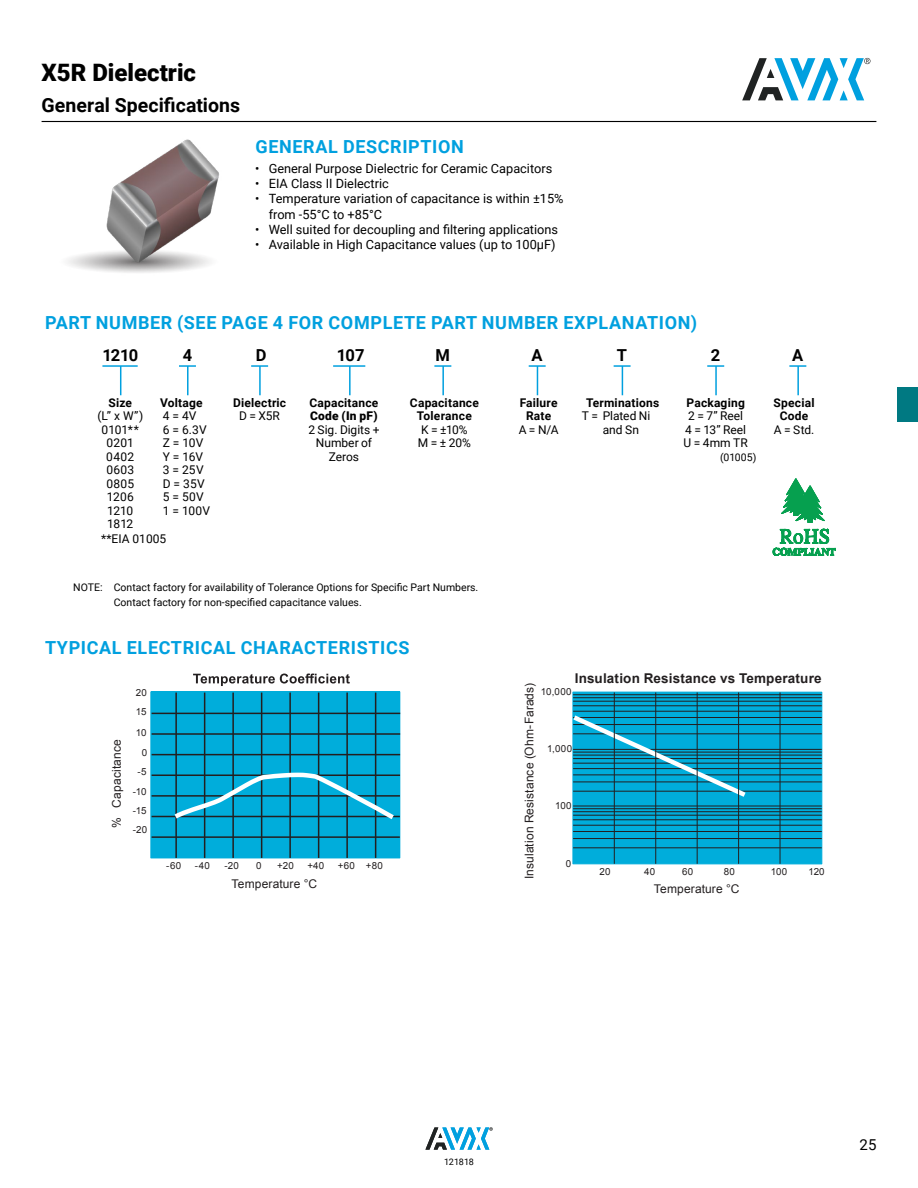
<style>
.page{position:relative;width:918px;height:1188px;background:#fff}
.page>*{position:absolute;margin:0;border:0;box-sizing:border-box;transform-origin:0 0}
.t1{font:900 24px "Roboto";color:#000}
.t2{font:700 19.5px "Roboto";color:#000}
.t3{font:700 18px "Roboto";letter-spacing:.035em;color:#00a0df}
.t4{font:700 16.5px "Roboto";letter-spacing:-.045em;color:#000}
.t5{font:15px "Roboto";color:#000}
.t6{font:700 13.5px "Arial";letter-spacing:.01em;color:#231f20}
.t7{font:12.75px/15.3px "Roboto";color:#000}
.t8{font:12px/13.5px "Roboto";color:#000;text-align:center}
.t9{font:700 12px/13.5px "Roboto";letter-spacing:.015em;color:#000;text-align:center}
.t10{font:12px "Arial";letter-spacing:.01em;color:#231f20}
.t11{font:900 12px "Roboto";letter-spacing:.02em;color:#000}
.t12{font:10.5px/15px "Roboto";color:#000}
.t13{font:9.75px/18.8px "Arial";letter-spacing:.02em;color:#231f20}
.t14{font:9px "Roboto";letter-spacing:-.025em;color:#000}
</style>
<div class="page">
<hr style="left:42px;top:121px;width:834px;height:1px;background:#000">
<svg style="left:425px;top:1127px;width:68px;height:23px"></svg>
<div style="left:897px;top:388px;width:21px;height:34px;background:#007982"></div>
<hr style="left:102px;top:365px;width:36px;height:2px;background:#00a0df">
<svg style="left:120px;top:367px;width:1px;height:28px"></svg>
<svg style="left:179px;top:365px;width:17px;height:2px"></svg>
<hr style="left:187px;top:366px;width:2px;height:29px;background:#00a0df">
<svg style="left:251px;top:365px;width:17px;height:2px"></svg>
<hr style="left:259px;top:366px;width:2px;height:29px;background:#00a0df">
<svg style="left:434px;top:365px;width:17px;height:2px"></svg>
<hr style="left:442px;top:366px;width:2px;height:29px;background:#00a0df">
<svg style="left:529px;top:365px;width:17px;height:30px"></svg>
<svg style="left:707px;top:365px;width:17px;height:2px"></svg>
<hr style="left:715px;top:366px;width:2px;height:29px;background:#00a0df">
<svg style="left:614px;top:365px;width:17px;height:30px"></svg>
<hr style="left:333px;top:365px;width:32px;height:2px;background:#00a0df">
<hr style="left:349px;top:366px;width:2px;height:29px;background:#00a0df">
<svg style="left:742px;top:58px;width:128px;height:498px"></svg>
<img style="left:41px;top:120px;width:197px;height:153px">
<div style="left:151px;top:692px;width:249px;height:166px;background:#00addb"></div>
<hr style="left:375px;top:693px;width:1px;height:165px;background:#231f20">
<hr style="left:346px;top:693px;width:2px;height:165px;background:#231f20">
<hr style="left:318px;top:693px;width:1px;height:165px;background:#231f20">
<hr style="left:289px;top:693px;width:2px;height:165px;background:#231f20">
<hr style="left:261px;top:693px;width:1px;height:165px;background:#231f20">
<hr style="left:232px;top:693px;width:2px;height:165px;background:#231f20">
<hr style="left:204px;top:693px;width:1px;height:165px;background:#231f20">
<hr style="left:175px;top:693px;width:2px;height:165px;background:#231f20">
<hr style="left:152px;top:713px;width:248px;height:1px;background:#231f20">
<hr style="left:152px;top:733px;width:248px;height:2px;background:#231f20">
<hr style="left:152px;top:754px;width:248px;height:1px;background:#231f20">
<hr style="left:152px;top:775px;width:248px;height:1px;background:#231f20">
<hr style="left:152px;top:795px;width:248px;height:2px;background:#231f20">
<hr style="left:152px;top:816px;width:248px;height:1px;background:#231f20">
<hr style="left:152px;top:836px;width:248px;height:2px;background:#231f20">
<svg style="left:171px;top:770px;width:228px;height:54px"></svg>
<svg style="left:575px;top:695px;width:245px;height:167px;background:#01a4cf"></svg>
<div style="left:573px;top:692px;width:249px;height:172px;border:1px solid #00addb"></div>
<hr style="left:573px;top:694px;width:249px;height:1px;background:#231f20">
<hr style="left:573px;top:697px;width:249px;height:1px;background:#231f20">
<hr style="left:573px;top:701px;width:249px;height:1px;background:#231f20">
<hr style="left:573px;top:705px;width:249px;height:1px;background:#231f20">
<hr style="left:573px;top:711px;width:249px;height:1px;background:#231f20">
<hr style="left:573px;top:717px;width:249px;height:1px;background:#231f20">
<hr style="left:573px;top:724px;width:249px;height:1px;background:#231f20">
<hr style="left:573px;top:733px;width:249px;height:1px;background:#231f20">
<hr style="left:573px;top:749px;width:249px;height:1px;background:#231f20">
<hr style="left:573px;top:752px;width:249px;height:1px;background:#231f20">
<hr style="left:573px;top:755px;width:249px;height:1px;background:#231f20">
<hr style="left:573px;top:758px;width:249px;height:1px;background:#231f20">
<hr style="left:573px;top:763px;width:249px;height:1px;background:#231f20">
<hr style="left:573px;top:768px;width:249px;height:1px;background:#231f20">
<hr style="left:573px;top:775px;width:249px;height:1px;background:#231f20">
<hr style="left:573px;top:782px;width:249px;height:1px;background:#231f20">
<hr style="left:573px;top:791px;width:249px;height:1px;background:#231f20">
<hr style="left:573px;top:806px;width:249px;height:1px;background:#231f20">
<hr style="left:573px;top:808px;width:249px;height:1px;background:#231f20">
<hr style="left:573px;top:811px;width:249px;height:1px;background:#231f20">
<hr style="left:573px;top:815px;width:249px;height:1px;background:#231f20">
<hr style="left:573px;top:819px;width:249px;height:1px;background:#231f20">
<hr style="left:573px;top:825px;width:249px;height:1px;background:#231f20">
<hr style="left:573px;top:831px;width:249px;height:1px;background:#231f20">
<hr style="left:573px;top:838px;width:249px;height:1px;background:#231f20">
<hr style="left:573px;top:847px;width:249px;height:1px;background:#231f20">
<svg style="left:572px;top:712px;width:179px;height:89px;background:#129ec4"></svg>
<hr style="left:614px;top:692px;width:1px;height:172px;background:#231f20">
<hr style="left:655px;top:692px;width:1px;height:172px;background:#231f20">
<hr style="left:697px;top:692px;width:1px;height:172px;background:#231f20">
<hr style="left:738px;top:692px;width:1px;height:172px;background:#231f20">
<hr style="left:780px;top:692px;width:1px;height:172px;background:#231f20">
<svg style="left:193px;top:674px;width:157px;height:12px"></svg>
<h1 class="t1" style="left:42px;top:56px;width:156px">X5R Dielectric</h1>
<h2 class="t2" style="left:42px;top:92px;width:200px">General Specifications</h2>
<h3 class="t3" style="left:256px;top:134px;width:210px">GENERAL DESCRIPTION</h3>
<p class="t7" style="left:255px;top:160px;width:299px">• General Purpose Dielectric for Ceramic Capacitors</p>
<p class="t7" style="left:255px;top:176px;width:135px">• EIA Class II Dielectric</p>
<p class="t7" style="left:269px;top:191px;width:296px;text-indent:-14px">• Temperature variation of capacitance is within ±15% from -55°C to +85°C</p>
<p class="t7" style="left:255px;top:221px;width:304px">• Well suited for decoupling and filtering applications</p>
<p class="t7" style="left:255px;top:237px;width:302px">• Available in High Capacitance values (up to 100μF)</p>
<h3 class="t3" style="left:45px;top:310px;width:654px">PART NUMBER (SEE PAGE 4 FOR COMPLETE PART NUMBER EXPLANATION)</h3>
<p class="t4" style="left:102px;top:344px;width:37px">1210</p>
<p class="t4" style="left:183px;top:344px;width:11px">4</p>
<p class="t4" style="left:256px;top:344px;width:12px">D</p>
<p class="t4" style="left:337px;top:344px;width:29px">107</p>
<p class="t4" style="left:436px;top:344px;width:16px">M</p>
<p class="t4" style="left:532px;top:344px;width:13px">A</p>
<p class="t4" style="left:617px;top:344px;width:12px">T</p>
<p class="t4" style="left:711px;top:344px;width:11px">2</p>
<p class="t4" style="left:792px;top:344px;width:13px">A</p>
<p class="t9" style="left:109px;top:395px;width:25px">Size</p>
<p class="t8" style="left:97px;top:409px;width:48px">(L” x W”)<br>0101**<br>0201<br>0402<br>0603<br>0805<br>1206<br>1210<br>1812</p>
<p class="t9" style="left:160px;top:395px;width:44px">Voltage</p>
<p class="t8" style="left:163px;top:409px;width:49px;text-align:left">4 = 4V<br>6 = 6.3V<br>Z = 10V<br>Y = 16V<br>3 = 25V<br>D = 35V<br>5 = 50V<br>1 = 100V</p>
<p class="t9" style="left:233px;top:395px;width:55px">Dielectric</p>
<p class="t8" style="left:239px;top:409px;width:42px">D = X5R</p>
<p class="t9" style="left:774px;top:395px;width:42px">Special<br>Code</p>
<p class="t8" style="left:774px;top:422px;width:42px">A = Std.</p>
<p class="t9" style="left:310px;top:395px;width:70px">Capacitance</p>
<p class="t11" style="left:310px;top:407px;width:69px">Code (In pF)</p>
<p class="t8" style="left:308px;top:422px;width:73px">2 Sig. Digits +<br>Number of<br>Zeros</p>
<p class="t9" style="left:520px;top:395px;width:39px">Failure<br>Rate</p>
<p class="t8" style="left:519px;top:422px;width:41px">A = N/A</p>
<p class="t9" style="left:586px;top:395px;width:75px">Terminations</p>
<p class="t8" style="left:603px;top:409px;width:49px;text-align:left;text-indent:-21px">T = Plated Ni and Sn</p>
<p class="t9" style="left:687px;top:395px;width:60px">Packaging</p>
<p class="t8" style="left:684px;top:409px;width:66px">2 = 7” Reel<br>4 = 13” Reel<br>U = 4mm TR</p>
<p class="t12" style="left:720px;top:449px;width:38px">(01005)</p>
<p class="t9" style="left:410px;top:395px;width:70px">Capacitance<br>Tolerance</p>
<p class="t8" style="left:418px;top:422px;width:55px;text-align:left">K = ±10%<br>M = ± 20%</p>
<p class="t8" style="left:101px;top:531px;width:67px">**EIA 01005</p>
<p class="t12" style="left:114px;top:580px;width:366px;text-indent:-40px">NOTE: Contact factory for availability of Tolerance Options for Specific Part Numbers.<br>Contact factory for non-specified capacitance values.</p>
<h3 class="t3" style="left:45px;top:635px;width:366px">TYPICAL ELECTRICAL CHARACTERISTICS</h3>
<p class="t10" style="left:109px;top:828px;width:90px;rotate:-90deg">% Capacitance</p>
<p class="t13" style="left:136px;top:684px;width:13px">20<br>15</p>
<p class="t13" style="left:136px;top:722px;width:13px;line-height:20.2px;text-align:right">10<br>0</p>
<p class="t13" style="left:133px;top:761px;width:15px;line-height:20.2px;text-align:center">-5 -10</p>
<p class="t13" style="left:133px;top:801px;width:16px">-15 -20</p>
<p class="t13" style="left:166px;top:857px;width:17px">-60</p>
<p class="t13" style="left:195px;top:857px;width:16px">-40</p>
<p class="t13" style="left:224px;top:857px;width:16px">-20</p>
<p class="t13" style="left:256px;top:857px;width:7px">0</p>
<p class="t13" style="left:277px;top:857px;width:18px">+20</p>
<p class="t13" style="left:307px;top:857px;width:18px">+40</p>
<p class="t13" style="left:338px;top:857px;width:46px">+60 +80</p>
<p class="t10" style="left:231px;top:876px;width:87px">Temperature °C</p>
<p class="t6" style="left:575px;top:670px;width:248px">Insulation Resistance vs Temperature</p>
<p class="t10" style="left:521px;top:879px;width:197px;rotate:-90deg">Insulation Resistance (Ohm-Farads)</p>
<p class="t13" style="left:541px;top:682px;width:32px">10,000</p>
<p class="t13" style="left:547px;top:740px;width:27px">1,000</p>
<p class="t13" style="left:555px;top:796px;width:18px">100</p>
<p class="t13" style="left:566px;top:854px;width:7px">0</p>
<p class="t13" style="left:599px;top:862px;width:13px">20</p>
<p class="t13" style="left:644px;top:862px;width:13px">40</p>
<p class="t13" style="left:682px;top:862px;width:13px">60</p>
<p class="t13" style="left:724px;top:862px;width:13px">80</p>
<p class="t13" style="left:771px;top:862px;width:18px">100</p>
<p class="t13" style="left:809px;top:862px;width:18px">120</p>
<p class="t10" style="left:654px;top:881px;width:87px">Temperature °C</p>
<p class="t14" style="left:444px;top:1155px;width:31px">121818</p>
<p class="t5" style="left:860px;top:1134px;width:18px">25</p>
</div>
